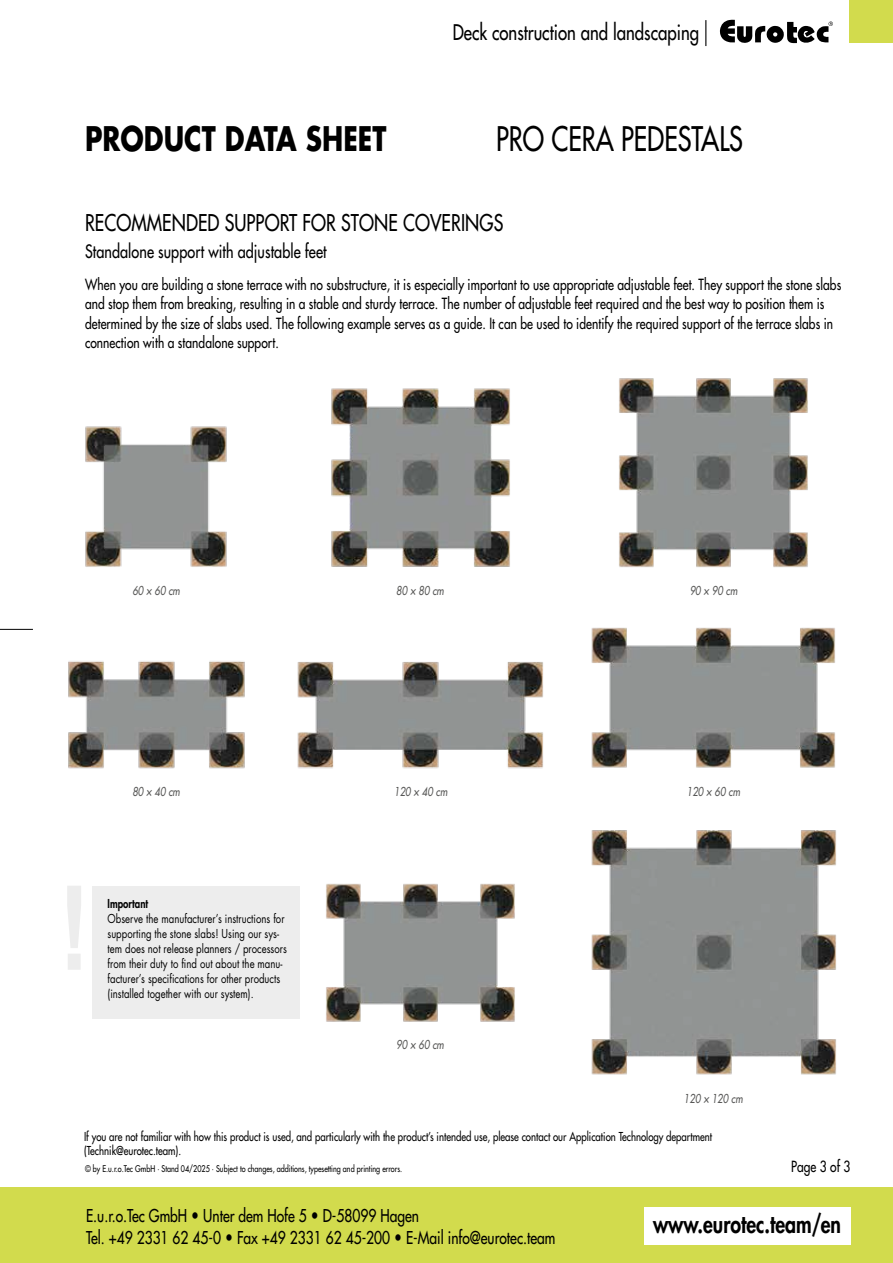
<style>
.page{position:relative;width:893px;height:1263px;background:#fff}
.page>*{position:absolute;margin:0;border:0;box-sizing:border-box;transform-origin:0 0}
.t1{font:700 33px "Futura Std";color:#000;scale:.8 1}
.t2{font:500 33px "Futura Std";color:#000;scale:.78 1}
.t3{font:800 24.3px "Futura Std";color:#000;scale:.8 1}
.t4{font:500 22.5px "Futura Std";letter-spacing:.005em;color:#000;scale:.8 1}
.t5{font:500 21px "Futura Std";color:#000;scale:.8 1}
.t6{font:500 18px "Futura Std";letter-spacing:.005em;color:#000;scale:.8 1}
.t7{font:500 17.25px/22.5px "Futura Std";color:#000;scale:.8 1}
.t8{font:500 15px/19.5px "Futura Std";letter-spacing:.005em;color:#000;scale:.8 1}
.t9{font:12px/15px "Futura Std";color:#000;scale:.8 1}
.t10{font:500 12px/14.4px "Futura Std";color:#000;scale:.8 1}
.t11{font:italic 500 12px "Futura Std";color:#575756;scale:.8 1}
.t12{font:800 12px "Futura Std";color:#000;scale:.8 1}
.t13{font:500 9px "Futura Std";color:#000;scale:.8 1}
.s1{font-weight:800}
</style>
<div class="page">
<div style="left:849px;top:0;width:44px;height:43px;background:#d2db4d"></div>
<svg style="left:720px;top:20px;width:113px;height:24px"></svg>
<svg style="left:705px;top:20px;width:1px;height:26px"></svg>
<div style="left:0;top:1187px;width:893px;height:76px;background:#d2db4d"></div>
<div style="left:644px;top:1208px;width:206px;height:37px;background:#fff"></div>
<img style="left:85px;top:426px;width:142px;height:141px">
<img style="left:619px;top:378px;width:189px;height:190px">
<img style="left:326px;top:883px;width:189px;height:139px">
<img style="left:331px;top:388px;width:179px;height:179px">
<img style="left:68px;top:661px;width:177px;height:108px">
<img style="left:591px;top:627px;width:244px;height:141px">
<img style="left:297px;top:662px;width:246px;height:107px">
<img style="left:591px;top:830px;width:245px;height:245px">
<hr style="left:0;top:629px;width:33px;height:1px;background:#000">
<div style="left:93px;top:886px;width:207px;height:132px;background:#ededed"></div>
<svg style="left:67px;top:886px;width:14px;height:84px"></svg>
<h3 class="t5" style="left:453px;top:19px;width:310px">Deck construction and landscaping</h3>
<h1 class="t1" style="left:85px;top:116px;width:378px">PRODUCT DATA SHEET</h1>
<h1 class="t2" style="left:496px;top:118px;width:318px">PRO CERA PEDESTALS</h1>
<h3 class="t4" style="left:85px;top:209px;width:524px">RECOMMENDED SUPPORT FOR STONE COVERINGS</h3>
<p class="t6" style="left:85px;top:240px;width:303px">Standalone support with adjustable feet</p>
<p class="t8" style="left:85px;top:274px;width:947px">When you are building a stone terrace with no substructure, it is especially important to use appropriate adjustable feet. They support the stone slabs and stop them from breaking, resulting in a stable and sturdy terrace. The number of adjustable feet required and the best way to position them is determined by the size of slabs used. The following example serves as a guide. It can be used to identify the required support of the terrace slabs in connection with a standalone support.</p>
<p class="t11" style="left:132px;top:583px;width:61px">60 × 60 cm</p>
<p class="t11" style="left:396px;top:583px;width:61px">80 × 80 cm</p>
<p class="t11" style="left:690px;top:583px;width:61px">90 × 90 cm</p>
<p class="t11" style="left:132px;top:784px;width:61px">80 × 40 cm</p>
<p class="t11" style="left:394px;top:784px;width:68px">120 × 40 cm</p>
<p class="t12" style="left:108px;top:896px;width:52px">Important</p>
<p class="t9" style="left:108px;top:911px;width:226px">Observe the manufacturer’s instructions for supporting the stone slabs! Using our sys&shy;tem does not release planners / processors from their duty to find out about the manu&shy;facturer’s specifications for other products (installed together with our system).</p>
<p class="t11" style="left:396px;top:1037px;width:61px">90 × 60 cm</p>
<p class="t11" style="left:687px;top:784px;width:68px">120 × 60 cm</p>
<p class="t11" style="left:684px;top:1091px;width:75px">120 × 120 cm</p>
<p class="t10" style="left:84px;top:1129px;width:787px">If you are not familiar with how this product is used, and particularly with the product’s intended use, please contact our Application Technology department (Technik@eurotec.team).</p>
<p class="t13" style="left:85px;top:1163px;width:398px">© by E.u.r.o.Tec GmbH · Stand 04/2025 · Subject to changes, additions, typesetting and printing errors.</p>
<p class="t8" style="left:791px;top:1157px;width:75px">Page 3 of 3</p>
<p class="t7" style="left:86px;top:1204px;width:588px">E.u.r.o.Tec GmbH <span class="s1">•</span> Unter dem Hofe 5 <span class="s1">•</span> D-58099 Hagen<br>Tel. +49 2331 62 45-0 <span class="s1">•</span> Fax +49 2331 62 45-200 <span class="s1">•</span> E-Mail info@eurotec.team</p>
<h2 class="t3" style="left:653px;top:1208px;width:236px">www.eurotec.team/en</h2>
</div>
